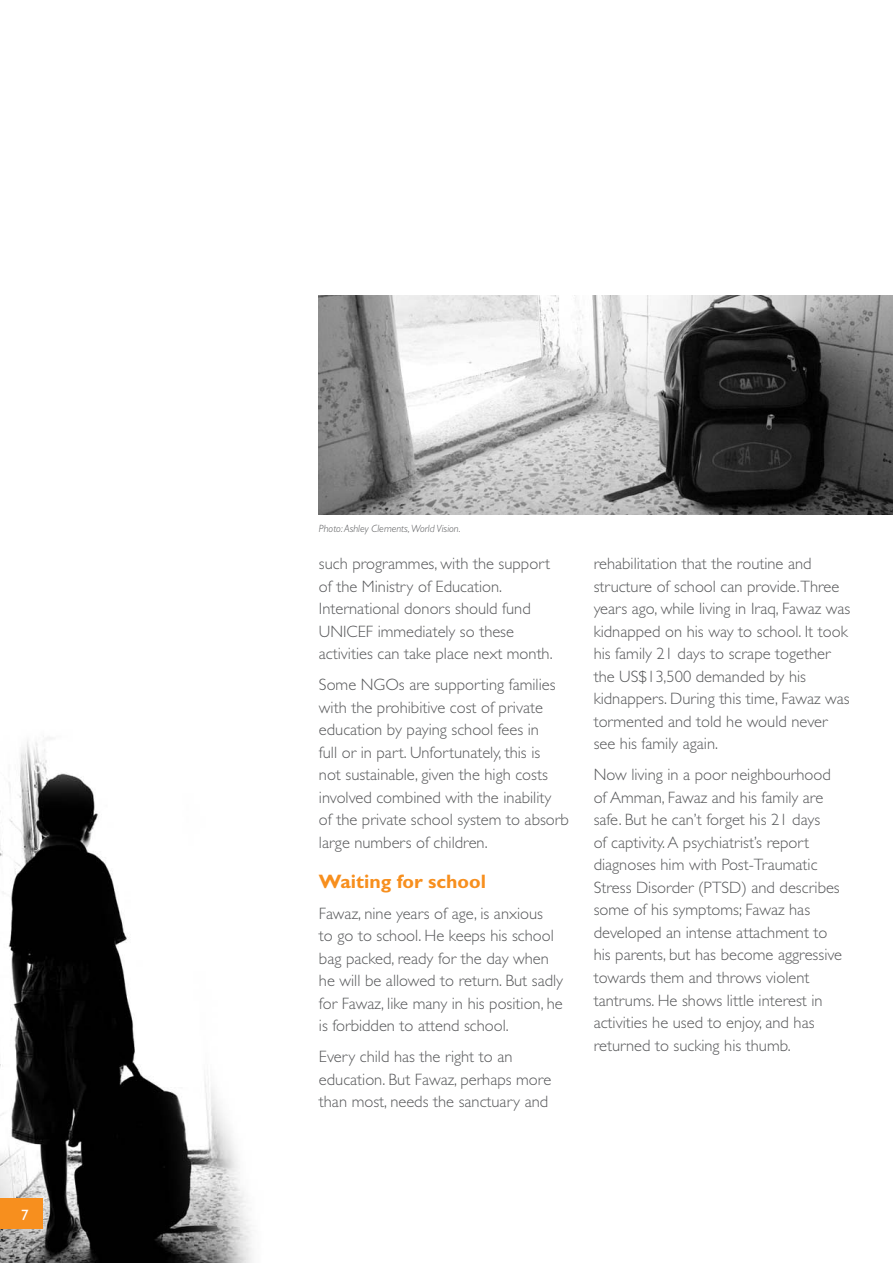
<style>
.page{position:relative;width:893px;height:1263px;background:#fff}
.page>*{position:absolute;margin:0;border:0;box-sizing:border-box;transform-origin:0 0}
.t1{font:700 19.5px "Gill Sans";color:#f78f1e}
.t2{font:300 16.5px/22.5px "Gill Sans";color:#58595b}
.t3{font:15px "Gill Sans";color:#fff}
.t4{font:italic 300 10.5px "Gill Sans";color:#58595b}
</style>
<div class="page">
<img style="left:0;top:295px;width:893px;height:968px">
<img style="left:319px;top:296px;width:574px;height:218px">
<div style="left:0;top:1199px;width:43px;height:30px;background:#f78f1e"></div>
<p class="t3" style="left:21px;top:1210px;width:9px">7</p>
<p class="t4" style="left:319px;top:525px;width:143px">Photo: Ashley Clements, World Vision.</p>
<p class="t2" style="left:319px;top:554px;width:235px">such programmes, with the support of the Ministry of Education.<br>International donors should fund<br>UNICEF immediately so these activities can take place next month.</p>
<p class="t2" style="left:319px;top:675px;width:251px">Some NGOs are supporting families with the prohibitive cost of private education by paying school fees in<br>full or in part. Unfortunately, this is<br>not sustainable, given the high costs involved combined with the inability<br>of the private school system to absorb large numbers of children.</p>
<p class="t1" style="left:319px;top:874px;width:169px">Waiting for school</p>
<p class="t2" style="left:319px;top:903px;width:246px">Fawaz, nine years of age, is anxious<br>to go to school. He keeps his school bag packed, ready for the day when he will be allowed to return. But sadly for Fawaz, like many in his position, he is forbidden to attend school.</p>
<p class="t2" style="left:319px;top:1047px;width:234px">Every child has the right to an education. But Fawaz, perhaps more than most, needs the sanctuary and</p>
<p class="t2" style="left:594px;top:554px;width:258px">rehabilitation that the routine and structure of school can provide.Three years ago, while living in Iraq, Fawaz was kidnapped on his way to school. It took his family 21 days to scrape together the US$13,500 demanded by his kidnappers. During this time, Fawaz was tormented and told he would never see his family again.</p>
<p class="t2" style="left:594px;top:765px;width:250px">Now living in a poor neighbourhood of Amman, Fawaz and his family are safe. But he can’t forget his 21 days<br>of captivity. A psychiatrist’s report diagnoses him with Post-Traumatic Stress Disorder (PTSD) and describes some of his symptoms; Fawaz has developed an intense attachment to his parents, but has become aggressive towards them and throws violent tantrums. He shows little interest in activities he used to enjoy, and has returned to sucking his thumb.</p>
</div>
